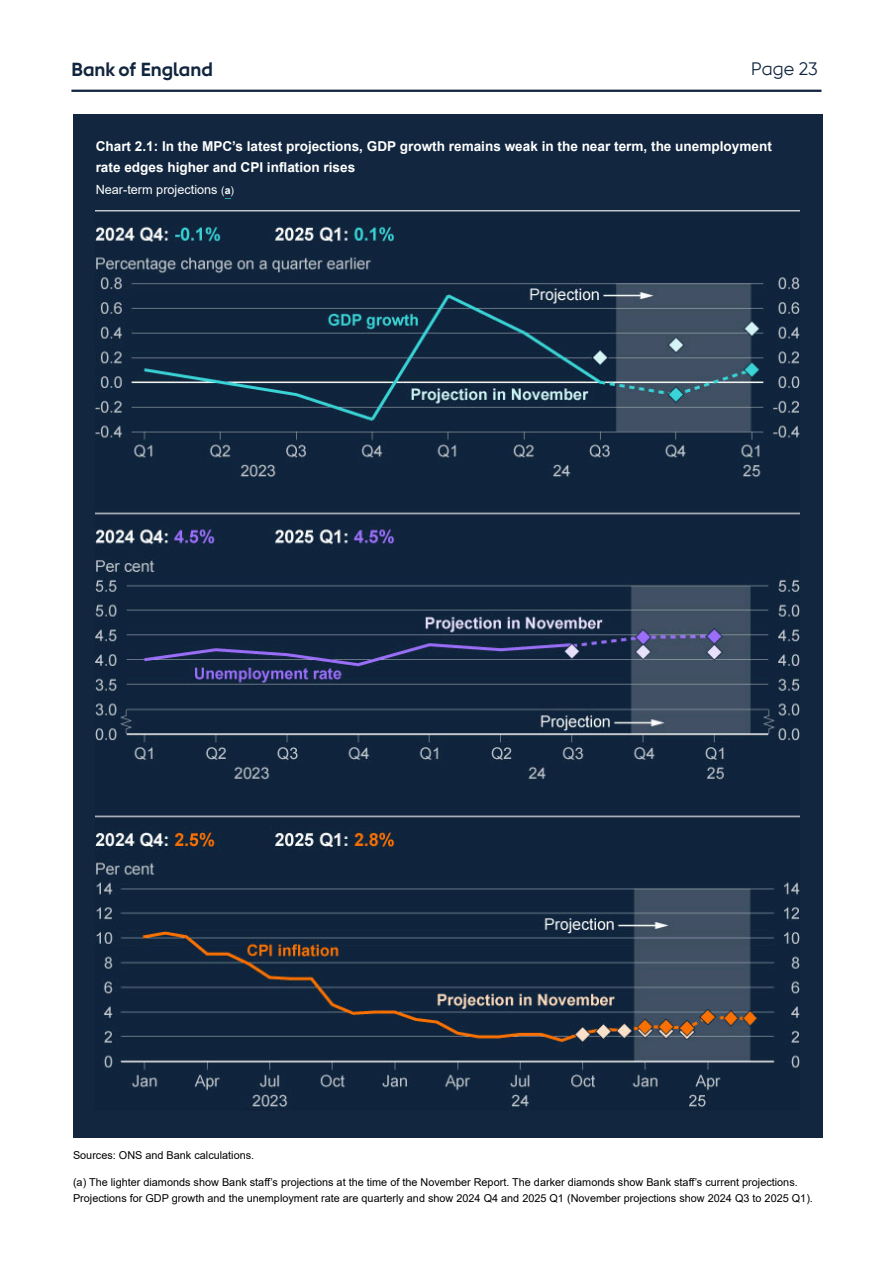
<style>
.page{position:relative;width:893px;height:1263px;background:#fff}
.page>*{position:absolute;margin:0;border:0;box-sizing:border-box;transform-origin:0 0}
.t1{font:700 18.9px "Gilroy For BOE";color:#11253e}
.t2{font:18px "Gilroy For BOE";color:#122640}
.t3{font:700 13.65px/20.9px "Arial";color:#fff}
.t4{font:12.75px "Arial";color:#fff}
.t5{font:10.8px/16.4px "Arial";color:#000}
.s1{font-size:10.5px}
.s2{font-weight:700;font-size:10.5px}
</style>
<div class="page">
<div style="left:73px;top:114px;width:749px;height:1024px;background:#12273f"></div>
<img style="left:95px;top:210px;width:704px;height:901px">
<hr style="left:71px;top:90px;width:750px;height:2px;background:#11253e">
<h1 class="t1" style="left:71px;top:58px;width:143px">Bank of England</h1>
<h2 class="t2" style="left:751px;top:59px;width:68px">Page 23</h2>
<p class="t3" style="left:96px;top:136px;width:677px">Chart 2.1: In the MPC’s latest projections, GDP growth remains weak in the near term, the unemployment rate edges higher and CPI inflation rises</p>
<p class="t4" style="left:96px;top:182px;width:140px">Near-term projections <span class="s1">(</span><span class="s2">a</span><span class="s1">)</span></p>
<p class="t5" style="left:73px;top:1147px;width:183px">Sources: ONS and Bank calculations.</p>
<p class="t5" style="left:73px;top:1174px;width:741px">(a) The lighter diamonds show Bank staff’s projections at the time of the November Report. The darker diamonds show Bank staff’s current projections.<br>Projections for GDP growth and the unemployment rate are quarterly and show 2024 Q4 and 2025 Q1 (November projections show 2024 Q3 to 2025 Q1).</p>
</div>
